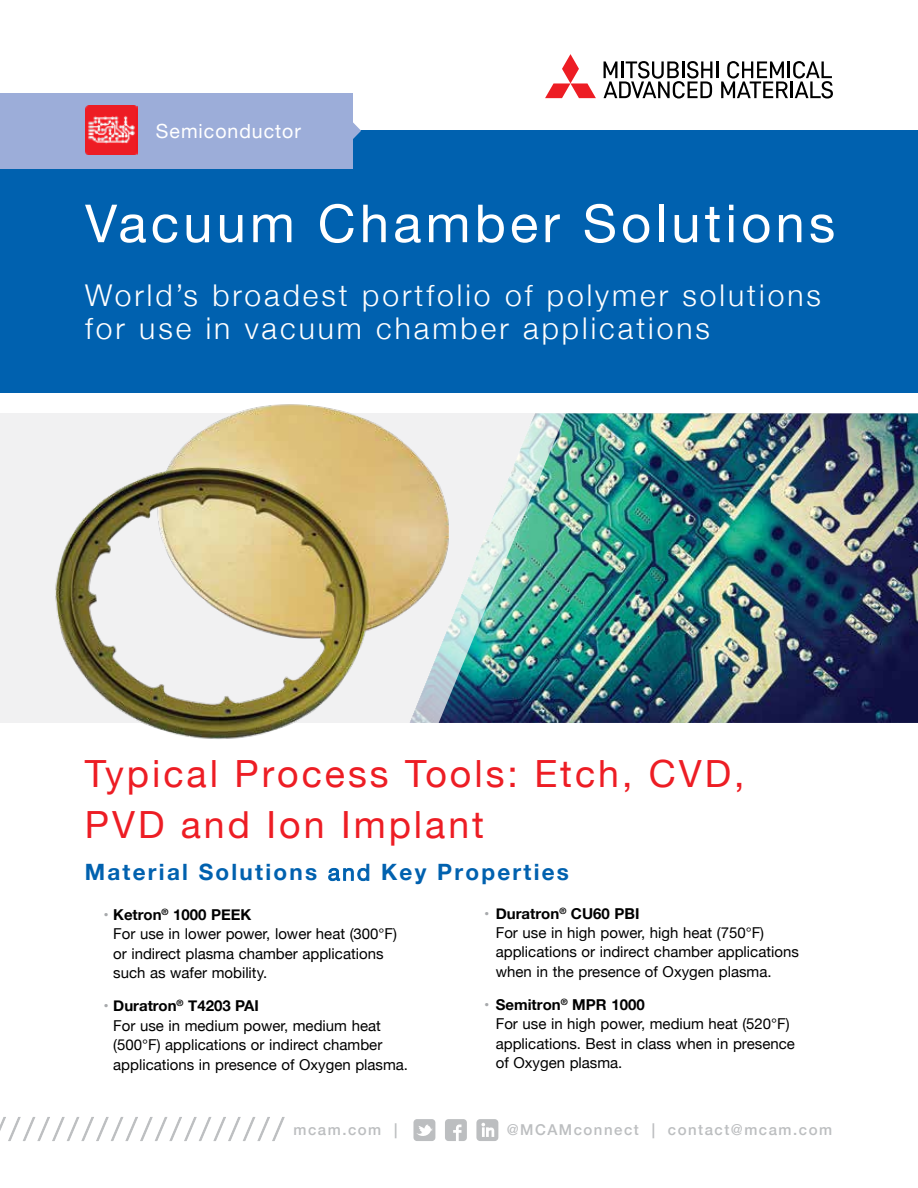
<style>
.page{position:relative;width:918px;height:1188px;background:#fff}
.page>*{position:absolute;margin:0;border:0;box-sizing:border-box;transform-origin:0 0}
.t1{font:52.5px "Helvetica Neue";letter-spacing:.08em;color:#fff}
.t2{font:37.5px/51.2px "Helvetica Neue";letter-spacing:.08em;color:#ed1d24}
.t3{font:300 30px/33px "Helvetica Neue";letter-spacing:.1em;color:#fff}
.t4{font:700 22.5px "Helvetica Neue";letter-spacing:.1em;color:#0061af}
.t5{font:19.5px "Helvetica Neue";letter-spacing:.05em;color:#fff}
.t6{font:15px/19.5px "Helvetica Neue";color:#000}
.t7{font:500 15px "Helvetica Neue";letter-spacing:.1em;color:#bcbec0}
.s1{font-family:"Helvetica Neue LT Std"}
.s2{font-family:"Helvetica Neue LT Std";font-weight:400}
.s3{color:#a7a9ac}
.s4{font-weight:700}
</style>
<div class="page">
<div style="left:0;top:131px;width:918px;height:262px;background:#0061af"></div>
<svg style="left:545px;top:54px;width:51px;height:44px"></svg>
<hr style="left:716px;top:61px;width:3px;height:17px;background:#000">
<svg style="left:604px;top:61px;width:108px;height:38px"></svg>
<svg style="left:721px;top:61px;width:112px;height:38px"></svg>
<svg style="left:476px;top:1119px;width:22px;height:22px"></svg>
<svg style="left:445px;top:1119px;width:22px;height:22px"></svg>
<svg style="left:413px;top:1119px;width:22px;height:22px"></svg>
<svg style="left:0;top:1117px;width:285px;height:24px"></svg>
<div style="left:0;top:413px;width:918px;height:310px;background:#f1f1f2"></div>
<img style="left:566px;top:413px;width:352px;height:310px">
<img style="left:449px;top:413px;width:117px;height:310px">
<img style="left:55px;top:404px;width:394px;height:335px">
<div style="left:0;top:93px;width:352px;height:76px;background:#9cadd9"></div>
<svg style="left:352px;top:121px;width:9px;height:19px"></svg>
<img style="left:85px;top:106px;width:53px;height:48px">
<h3 class="t5" style="left:156px;top:117px;width:146px">Semiconductor</h3>
<h1 class="t1" style="left:85px;top:186px;width:752px">Vacuum Chamber Solutions</h1>
<h3 class="t3" style="left:85px;top:277px;width:737px">World’s broadest portfolio of polymer solutions for use in vacuum chamber applications</h3>
<h2 class="t2" style="left:85px;top:750px;width:661px">Typical Process Tools: Etch, CVD,<br>PVD <span class="s1">and</span> Ion Implant</h2>
<h3 class="t4" style="left:85px;top:855px;width:486px">Material Solutions <span class="s2">and</span> Key Properties</h3>
<p class="t6" style="left:113px;top:906px;width:285px;text-indent:-10px"><span class="s3">•</span> <span class="s4">Ketron</span><sup>®</sup> <span class="s4">1000 PEEK<br></span>For use in lower power, lower heat (300°F) or indirect plasma chamber applications such as wafer mobility.</p>
<p class="t6" style="left:113px;top:997px;width:296px;text-indent:-10px"><span class="s3">•</span> <span class="s4">Duratron</span><sup>®</sup> <span class="s4">T4203 PAI<br></span>For use in medium power, medium heat (500°F) applications or indirect chamber applications in presence of Oxygen plasma.</p>
<p class="t6" style="left:496px;top:905px;width:305px;text-indent:-12px"><span class="s3">•</span> <span class="s4">Duratron</span><sup>®</sup> <span class="s4">CU60 PBI<br></span>For use in high power, high heat (750°F) applications or indirect chamber applications when in the presence of Oxygen plasma.</p>
<p class="t6" style="left:496px;top:996px;width:301px;text-indent:-12px"><span class="s3">•</span> <span class="s4">Semitron</span><sup>®</sup> <span class="s4">MPR 1000<br></span>For use in high power, medium heat (520°F) applications. Best in class when in presence of Oxygen plasma.</p>
<p class="t7" style="left:294px;top:1118px;width:105px">mcam.com |</p>
<p class="t7" style="left:507px;top:1118px;width:327px">@MCAMconnect | contact@mcam.com</p>
</div>
